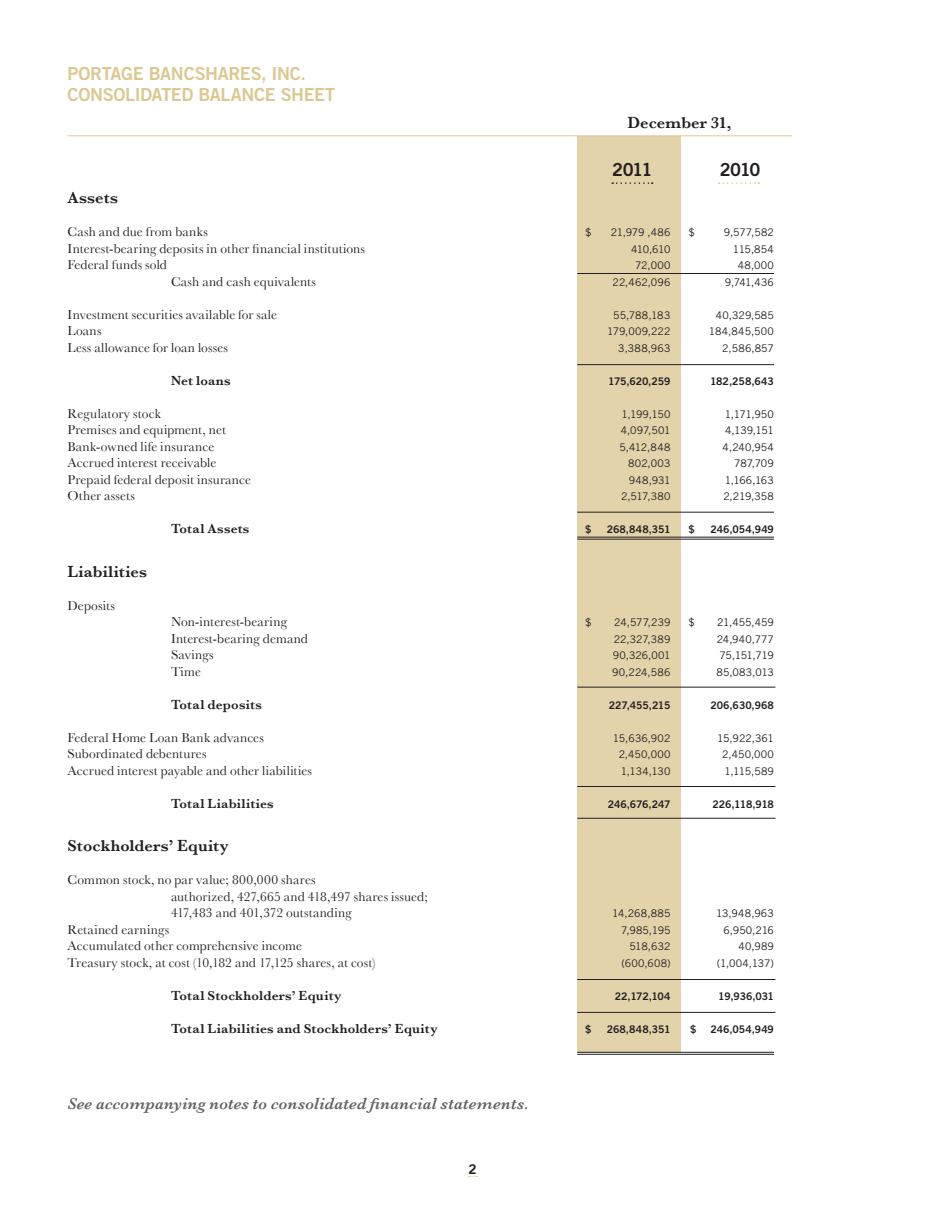
<style>
.page{position:relative;width:945px;height:1215px;background:#fff}
.page>*{position:absolute;margin:0;border:0;box-sizing:border-box;transform-origin:0 0}
.main_body_copy{font:18px/21px "Trade Gothic LT Std Bd 2";letter-spacing:-.02em;color:#dbc893}
.main_body_copy-2{font:18px "Trade Gothic LT Std Bd 2";letter-spacing:-.075em;color:#231f20}
.main_body_copy-3{font:italic 600 16.5px "Baskerville";letter-spacing:.015em;color:#636366}
.main_body_copy-4{font:600 16.5px "Baskerville";letter-spacing:.01em;color:#231f20}
.main_body_copy-5{font:13.5px "Baskerville";letter-spacing:.01em;color:#231f20}
.main_body_copy-6{font:600 13.5px "Baskerville";letter-spacing:.015em;color:#231f20}
.t1{font:13.5px "Trade Gothic LT Std Bd 2";color:#231f20}
.main_body_copy-7{font:10.5px "Trade Gothic LT Std";letter-spacing:.005em;color:#231f20}
.main_body_copy-8{font:10.5px "Trade Gothic LT Std Bd 2";letter-spacing:-.01em;color:#231f20}
.main_body_copy-9{font:10.5px "Trade Gothic LT Std";letter-spacing:.025em;color:#231f20}
</style>
<div class="page">
<div style="left:577px;top:136px;width:104px;height:916px;background:#e2d3aa"></div>
<hr style="left:68px;top:135px;width:724px;height:1px;background:#dbc893">
<hr style="left:577px;top:364px;width:197px;height:1px;background:#231f20">
<svg style="left:612px;top:182px;width:41px;height:2px"></svg>
<svg style="left:719px;top:182px;width:40px;height:2px"></svg>
<hr style="left:577px;top:512px;width:197px;height:1px;background:#231f20">
<hr style="left:577px;top:537px;width:197px;height:1px;background:#231f20">
<hr style="left:577px;top:539px;width:197px;height:1px;background:#231f20">
<hr style="left:577px;top:687px;width:198px;height:1px;background:#231f20">
<hr style="left:577px;top:786px;width:198px;height:1px;background:#231f20">
<hr style="left:577px;top:979px;width:198px;height:1px;background:#231f20">
<hr style="left:577px;top:1052px;width:197px;height:1px;background:#231f20">
<hr style="left:577px;top:1054px;width:197px;height:1px;background:#231f20">
<hr style="left:577px;top:273px;width:197px;height:1px;background:#231f20">
<hr style="left:577px;top:818px;width:198px;height:1px;background:#231f20">
<hr style="left:577px;top:1012px;width:198px;height:1px;background:#231f20">
<p class="main_body_copy" style="left:68px;top:63px;width:269px">PORTAGE BANCSHARES, INC.<br>CONSOLIDATED BALANCE SHEET</p>
<p class="main_body_copy-4" style="left:627px;top:113px;width:106px">December 31,</p>
<p class="main_body_copy-2" style="left:612px;top:159px;width:42px">2011</p>
<p class="main_body_copy-2" style="left:720px;top:159px;width:42px">2010</p>
<p class="main_body_copy-4" style="left:68px;top:188px;width:52px">Assets</p>
<p class="main_body_copy-5" style="left:68px;top:224px;width:142px">Cash and due from banks</p>
<p class="main_body_copy-7" style="left:585px;top:226px;width:8px">$</p>
<p class="main_body_copy-7" style="left:611px;top:226px;width:61px">21,979 ,486</p>
<p class="main_body_copy-7" style="left:688px;top:226px;width:8px">$</p>
<p class="main_body_copy-7" style="left:724px;top:226px;width:52px">9,577,582</p>
<p class="main_body_copy-5" style="left:68px;top:241px;width:299px">Interest-bearing deposits in other financial institutions</p>
<p class="main_body_copy-7" style="left:631px;top:243px;width:41px">410,610</p>
<p class="main_body_copy-7" style="left:733px;top:243px;width:43px">115,854</p>
<p class="main_body_copy-5" style="left:68px;top:257px;width:101px">Federal funds sold</p>
<p class="main_body_copy-7" style="left:635px;top:259px;width:37px">72,000</p>
<p class="main_body_copy-7" style="left:738px;top:259px;width:38px">48,000</p>
<p class="main_body_copy-5" style="left:171px;top:274px;width:147px">Cash and cash equivalents</p>
<p class="main_body_copy-7" style="left:613px;top:276px;width:59px">22,462,096</p>
<p class="main_body_copy-7" style="left:725px;top:276px;width:51px">9,741,436</p>
<p class="main_body_copy-5" style="left:68px;top:307px;width:211px">Investment securities available for sale</p>
<p class="main_body_copy-7" style="left:613px;top:309px;width:59px">55,788,183</p>
<p class="main_body_copy-7" style="left:716px;top:309px;width:60px">40,329,585</p>
<p class="main_body_copy-5" style="left:68px;top:323px;width:36px">Loans</p>
<p class="main_body_copy-7" style="left:607px;top:325px;width:65px">179,009,222</p>
<p class="main_body_copy-9" style="left:709px;top:325px;width:67px">184,845,500</p>
<p class="main_body_copy-5" style="left:68px;top:340px;width:162px">Less allowance for loan losses</p>
<p class="main_body_copy-7" style="left:618px;top:342px;width:54px">3,388,963</p>
<p class="main_body_copy-7" style="left:722px;top:342px;width:53px">2,586,857</p>
<p class="main_body_copy-6" style="left:171px;top:373px;width:61px">Net loans</p>
<p class="main_body_copy-8" style="left:608px;top:375px;width:64px">175,620,259</p>
<p class="main_body_copy-8" style="left:710px;top:375px;width:65px">182,258,643</p>
<p class="main_body_copy-5" style="left:68px;top:406px;width:95px">Regulatory stock</p>
<p class="main_body_copy-7" style="left:621px;top:408px;width:51px">1,199,150</p>
<p class="main_body_copy-7" style="left:725px;top:408px;width:51px">1,171,950</p>
<p class="main_body_copy-5" style="left:68px;top:422px;width:160px">Premises and equipment, net</p>
<p class="main_body_copy-7" style="left:621px;top:424px;width:51px">4,097,501</p>
<p class="main_body_copy-7" style="left:725px;top:424px;width:50px">4,139,151</p>
<p class="main_body_copy-5" style="left:68px;top:439px;width:148px">Bank-owned life insurance</p>
<p class="main_body_copy-7" style="left:619px;top:441px;width:53px">5,412,848</p>
<p class="main_body_copy-7" style="left:723px;top:441px;width:53px">4,240,954</p>
<p class="main_body_copy-5" style="left:68px;top:455px;width:150px">Accrued interest receivable</p>
<p class="main_body_copy-7" style="left:628px;top:457px;width:44px">802,003</p>
<p class="main_body_copy-7" style="left:734px;top:457px;width:41px">787,709</p>
<p class="main_body_copy-5" style="left:68px;top:472px;width:185px">Prepaid federal deposit insurance</p>
<p class="main_body_copy-7" style="left:629px;top:474px;width:43px">948,931</p>
<p class="main_body_copy-7" style="left:725px;top:474px;width:51px">1,166,163</p>
<p class="main_body_copy-5" style="left:68px;top:488px;width:69px">Other assets</p>
<p class="main_body_copy-7" style="left:621px;top:490px;width:51px">2,517,380</p>
<p class="main_body_copy-7" style="left:723px;top:490px;width:52px">2,219,358</p>
<p class="main_body_copy-6" style="left:171px;top:521px;width:80px">Total Assets</p>
<p class="main_body_copy-8" style="left:585px;top:523px;width:8px">$</p>
<p class="main_body_copy-8" style="left:607px;top:523px;width:65px">268,848,351</p>
<p class="main_body_copy-8" style="left:689px;top:523px;width:8px">$</p>
<p class="main_body_copy-8" style="left:710px;top:523px;width:65px">246,054,949</p>
<p class="main_body_copy-4" style="left:68px;top:562px;width:81px">Liabilities</p>
<p class="main_body_copy-5" style="left:68px;top:598px;width:49px">Deposits</p>
<p class="main_body_copy-5" style="left:171px;top:614px;width:118px">Non-interest-bearing</p>
<p class="main_body_copy-7" style="left:585px;top:616px;width:8px">$</p>
<p class="main_body_copy-7" style="left:614px;top:616px;width:58px">24,577,239</p>
<p class="main_body_copy-7" style="left:688px;top:616px;width:8px">$</p>
<p class="main_body_copy-7" style="left:717px;top:616px;width:58px">21,455,459</p>
<p class="main_body_copy-5" style="left:171px;top:631px;width:138px">Interest-bearing demand</p>
<p class="main_body_copy-7" style="left:614px;top:633px;width:58px">22,327,389</p>
<p class="main_body_copy-7" style="left:717px;top:633px;width:59px">24,940,777</p>
<p class="main_body_copy-5" style="left:171px;top:647px;width:44px">Savings</p>
<p class="main_body_copy-7" style="left:613px;top:649px;width:59px">90,326,001</p>
<p class="main_body_copy-7" style="left:719px;top:649px;width:56px">75,151,719</p>
<p class="main_body_copy-5" style="left:171px;top:664px;width:31px">Time</p>
<p class="main_body_copy-7" style="left:612px;top:666px;width:60px">90,224,586</p>
<p class="main_body_copy-7" style="left:717px;top:666px;width:59px">85,083,013</p>
<p class="main_body_copy-6" style="left:171px;top:697px;width:92px">Total deposits</p>
<p class="main_body_copy-8" style="left:609px;top:699px;width:63px">227,455,215</p>
<p class="main_body_copy-8" style="left:710px;top:699px;width:65px">206,630,968</p>
<p class="main_body_copy-5" style="left:68px;top:730px;width:198px">Federal Home Loan Bank advances</p>
<p class="main_body_copy-7" style="left:613px;top:732px;width:59px">15,636,902</p>
<p class="main_body_copy-7" style="left:717px;top:732px;width:58px">15,922,361</p>
<p class="main_body_copy-5" style="left:68px;top:746px;width:140px">Subordinated debentures</p>
<p class="main_body_copy-7" style="left:619px;top:748px;width:53px">2,450,000</p>
<p class="main_body_copy-7" style="left:722px;top:748px;width:53px">2,450,000</p>
<p class="main_body_copy-5" style="left:68px;top:763px;width:246px">Accrued interest payable and other liabilities</p>
<p class="main_body_copy-7" style="left:621px;top:765px;width:51px">1,134,130</p>
<p class="main_body_copy-7" style="left:724px;top:765px;width:51px">1,115,589</p>
<p class="main_body_copy-6" style="left:171px;top:796px;width:104px">Total Liabilities</p>
<p class="main_body_copy-8" style="left:608px;top:798px;width:64px">246,676,247</p>
<p class="main_body_copy-8" style="left:713px;top:798px;width:63px">226,118,918</p>
<p class="main_body_copy-4" style="left:68px;top:836px;width:163px">Stockholders’ Equity</p>
<p class="main_body_copy-5" style="left:68px;top:872px;width:250px">Common stock, no par value; 800,000 shares</p>
<p class="main_body_copy-5" style="left:171px;top:889px;width:258px">authorized, 427,665 and 418,497 shares issued;</p>
<p class="main_body_copy-5" style="left:171px;top:905px;width:182px">417,483 and 401,372 outstanding</p>
<p class="main_body_copy-7" style="left:612px;top:907px;width:60px">14,268,885</p>
<p class="main_body_copy-7" style="left:716px;top:907px;width:59px">13,948,963</p>
<p class="main_body_copy-5" style="left:68px;top:922px;width:103px">Retained earnings</p>
<p class="main_body_copy-7" style="left:621px;top:924px;width:51px">7,985,195</p>
<p class="main_body_copy-7" style="left:724px;top:924px;width:52px">6,950,216</p>
<p class="main_body_copy-5" style="left:68px;top:938px;width:236px">Accumulated other comprehensive income</p>
<p class="main_body_copy-7" style="left:629px;top:940px;width:43px">518,632</p>
<p class="main_body_copy-7" style="left:739px;top:940px;width:37px">40,989</p>
<p class="main_body_copy-5" style="left:68px;top:955px;width:310px">Treasury stock, at cost (10,182 and 17,125 shares, at cost)</p>
<p class="main_body_copy-7" style="left:622px;top:957px;width:50px">(600,608)</p>
<p class="main_body_copy-7" style="left:717px;top:957px;width:59px">(1,004,137)</p>
<p class="main_body_copy-6" style="left:171px;top:988px;width:172px">Total Stockholders’ Equity</p>
<p class="main_body_copy-8" style="left:615px;top:990px;width:57px">22,172,104</p>
<p class="main_body_copy-8" style="left:718px;top:990px;width:57px">19,936,031</p>
<p class="main_body_copy-6" style="left:171px;top:1021px;width:268px">Total Liabilities and Stockholders’ Equity</p>
<p class="main_body_copy-8" style="left:585px;top:1023px;width:8px">$</p>
<p class="main_body_copy-8" style="left:607px;top:1023px;width:65px">268,848,351</p>
<p class="main_body_copy-8" style="left:690px;top:1023px;width:8px">$</p>
<p class="main_body_copy-8" style="left:710px;top:1023px;width:65px">246,054,949</p>
<p class="main_body_copy-3" style="left:68px;top:1094px;width:463px">See accompanying notes to consolidated financial statements.</p>
<p class="t1" style="left:468px;top:1161px;width:10px">2</p>
</div>
